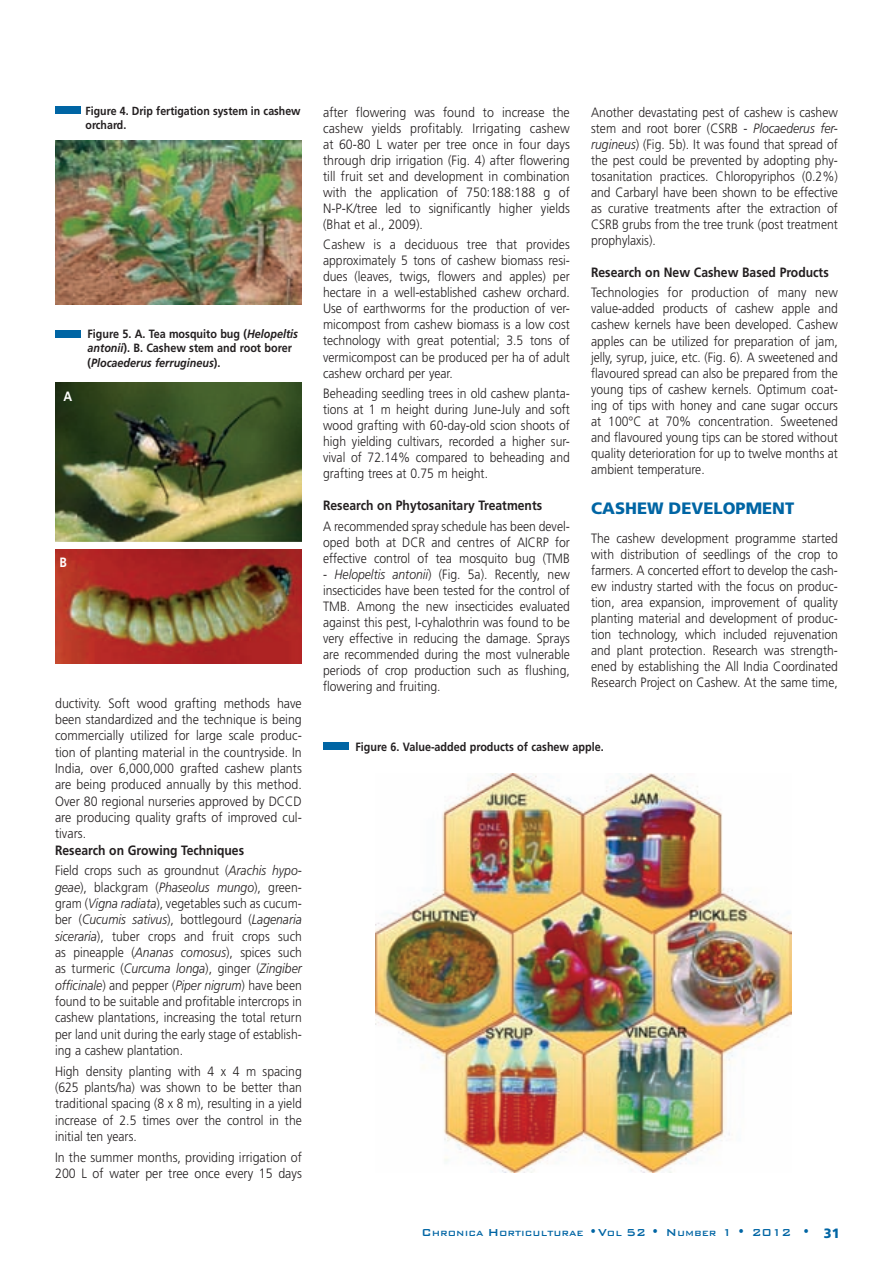
<style>
.page{position:relative;width:893px;height:1263px;background:#fff}
.page>*{position:absolute;margin:0;border:0;box-sizing:border-box;transform-origin:0 0}
.t1{font:900 16.5px "Frutiger LT Std";color:#0065a4}
.t2{font:300 13.5px/16px "Frutiger LT Std";color:#231f20;text-align:justify;scale:.9 1}
.t3{font:300 13.5px/16.4px "Frutiger LT Std";color:#231f20;text-align:justify;scale:.92 1}
.t4{font:700 13.5px/20.5px "Frutiger LT Std";color:#231f20;scale:.9 1}
.t5{font:700 13.5px "Frutiger LT Std";color:#fff;scale:.9 1}
.t6{font:700 12px/14.4px "Frutiger LT Std";color:#231f20;scale:.9 1}
.t7{font:700 11.7px/14.1px "Frutiger LT Std";color:#231f20;scale:.9 1}
.t8{font:500 10.2px "Bank Gothic BT";color:#0065a4;scale:.95 1}
.s1{font-style:italic}
.s2{font-weight:300}
.s3{font-weight:300;font-style:italic}
.s4{font-size:13.5px}
.s5{font-family:"Frutiger LT Std";font-weight:900;font-size:13.5px}
</style>
<div class="page">
<img style="left:55px;top:383px;width:247px;height:159px">
<img style="left:375px;top:774px;width:416px;height:398px">
<img style="left:55px;top:550px;width:247px;height:113px">
<div style="left:55px;top:106px;width:25px;height:8px;background:#0065a4"></div>
<div style="left:55px;top:330px;width:25px;height:8px;background:#0065a4"></div>
<div style="left:323px;top:742px;width:25px;height:8px;background:#0065a4"></div>
<img style="left:55px;top:141px;width:247px;height:164px">
<p class="t7" style="left:86px;top:105px;width:240px">Figure 4. Drip fertigation system in cashew orchard.</p>
<p class="t5" style="left:63px;top:391px;width:11px">A</p>
<p class="t6" style="left:87px;top:328px;width:235px">Figure 5. A. Tea mosquito bug (<span class="s1">Helopeltis antonii</span>). B. Cashew stem and root borer (<span class="s1">Plocaederus ferrugineus</span>).</p>
<p class="t5" style="left:59px;top:556px;width:10px">B</p>
<p class="t3" style="left:55px;top:696px;width:270px">ductivity. Soft wood grafting methods have been standardized and the technique is being commercially utilized for large scale produc&shy;tion of planting material in the countryside. In India, over 6,000,000 grafted cashew plants are being produced annually by this method.<br>Over 80 regional nurseries approved by DCCD are producing quality grafts of improved cul&shy;tivars.</p>
<p class="t4" style="left:55px;top:841px;width:276px">Research on Growing Techniques<br><span class="s2">Field crops such as groundnut (</span><span class="s3">Arachis hypo-</span></p>
<p class="t2" style="left:55px;top:880px;width:276px"><span class="s1">geae</span>), blackgram (<span class="s1">Phaseolus mungo</span>), green&shy;gram (<span class="s1">Vigna radiata</span>), vegetables such as cucum&shy;ber (<span class="s1">Cucumis sativus</span>), bottlegourd (<span class="s1">Lagenaria siceraria</span>), tuber crops and fruit crops such as pineapple (<span class="s1">Ananas comosus</span>), spices such as turmeric (<span class="s1">Curcuma longa</span>), ginger (<span class="s1">Zingiber officinale</span>) and pepper (<span class="s1">Piper nigrum</span>) have been found to be suitable and profitable intercrops in cashew plantations, increasing the total return per land unit during the early stage of establish&shy;ing a cashew plantation.</p>
<p class="t2" style="left:55px;top:1064px;width:276px">High density planting with 4 x 4 m spacing (625 plants/ha) was shown to be better than traditional spacing (8 x 8 m), resulting in a yield increase of 2.5 times over the control in the initial ten years.</p>
<p class="t3" style="left:55px;top:1150px;width:270px">In the summer months, providing irrigation of<br>200 L of water per tree once every 15 days</p>
<p class="t3" style="left:323px;top:105px;width:270px">after flowering was found to increase the cashew yields profitably. Irrigating cashew at 60-80 L water per tree once in four days through drip irrigation (Fig. 4) after flowering till fruit set and development in combination with the application of 750:188:188 g of N-P-K/tree led to significantly higher yields (Bhat et al., 2009).</p>
<p class="t2" style="left:323px;top:238px;width:276px">Cashew is a deciduous tree that provides approximately 5 tons of cashew biomass resi&shy;dues (leaves, twigs, flowers and apples) per hectare in a well-established cashew orchard.<br>Use of earthworms for the production of ver&shy;micompost from cashew biomass is a low cost technology with great potential; 3.5 tons of vermicompost can be produced per ha of adult cashew orchard per year.</p>
<p class="t2" style="left:323px;top:386px;width:276px">Beheading seedling trees in old cashew planta&shy;tions at 1 m height during June-July and soft wood grafting with 60-day-old scion shoots of high yielding cultivars, recorded a higher sur&shy;vival of 72.14% compared to beheading and grafting trees at 0.75 m height.</p>
<p class="t4" style="left:323px;top:496px;width:245px">Research on Phytosanitary Treatments</p>
<p class="t2" style="left:323px;top:519px;width:276px">A recommended spray schedule has been devel&shy;oped both at DCR and centres of AICRP for effective control of tea mosquito bug (TMB</p>
<p class="t2" style="left:323px;top:567px;width:276px">- <span class="s1">Helopeltis antonii</span>) (Fig. 5a). Recently, new insecticides have been tested for the control of TMB. Among the new insecticides evaluated against this pest, I-cyhalothrin was found to be very effective in reducing the damage. Sprays are recommended during the most vulnerable periods of crop production such as flushing, flowering and fruiting.</p>
<p class="t2" style="left:591px;top:105px;width:276px">Another devastating pest of cashew is cashew stem and root borer (CSRB - <span class="s1">Plocaederus fer&shy;rugineus</span>) (Fig. 5b). It was found that spread of the pest could be prevented by adopting phy&shy;tosanitation practices. Chloropyriphos (0.2%) and Carbaryl have been shown to be effective as curative treatments after the extraction of CSRB grubs from the tree trunk (post treatment prophylaxis).</p>
<p class="t4" style="left:591px;top:263px;width:265px">Research on New Cashew Based Products</p>
<p class="t2" style="left:591px;top:286px;width:276px">Technologies for production of many new value-added products of cashew apple and cashew kernels have been developed. Cashew apples can be utilized for preparation of jam, jelly, syrup, juice, etc. (Fig. 6). A sweetened and flavoured spread can also be prepared from the young tips of cashew kernels. Optimum coat&shy;ing of tips with honey and cane sugar occurs at 100°C at 70% concentration. Sweetened and flavoured young tips can be stored without quality deterioration for up to twelve months at ambient temperature.</p>
<p class="t1" style="left:591px;top:502px;width:205px">CASHEW DEVELOPMENT</p>
<p class="t2" style="left:591px;top:531px;width:276px">The cashew development programme started with distribution of seedlings of the crop to farmers. A concerted effort to develop the cash&shy;ew industry started with the focus on produc&shy;tion, area expansion, improvement of quality planting material and development of produc&shy;tion technology, which included rejuvenation and plant protection. Research was strength&shy;ened by establishing the All India Coordinated Research Project on Cashew. At the same time,</p>
<p class="t6" style="left:355px;top:740px;width:277px">Figure 6. Value-added products of cashew apple.</p>
<p class="t8" style="left:421px;top:1227px;width:441px"><span class="s4">C</span>HRONICA <span class="s4">H</span>ORTICULTURAE <span class="s4">•V</span>OL <span class="s4">52 • N</span>UMBER <span class="s4">1 • 2012 •</span> <span class="s5">31</span></p>
</div>
